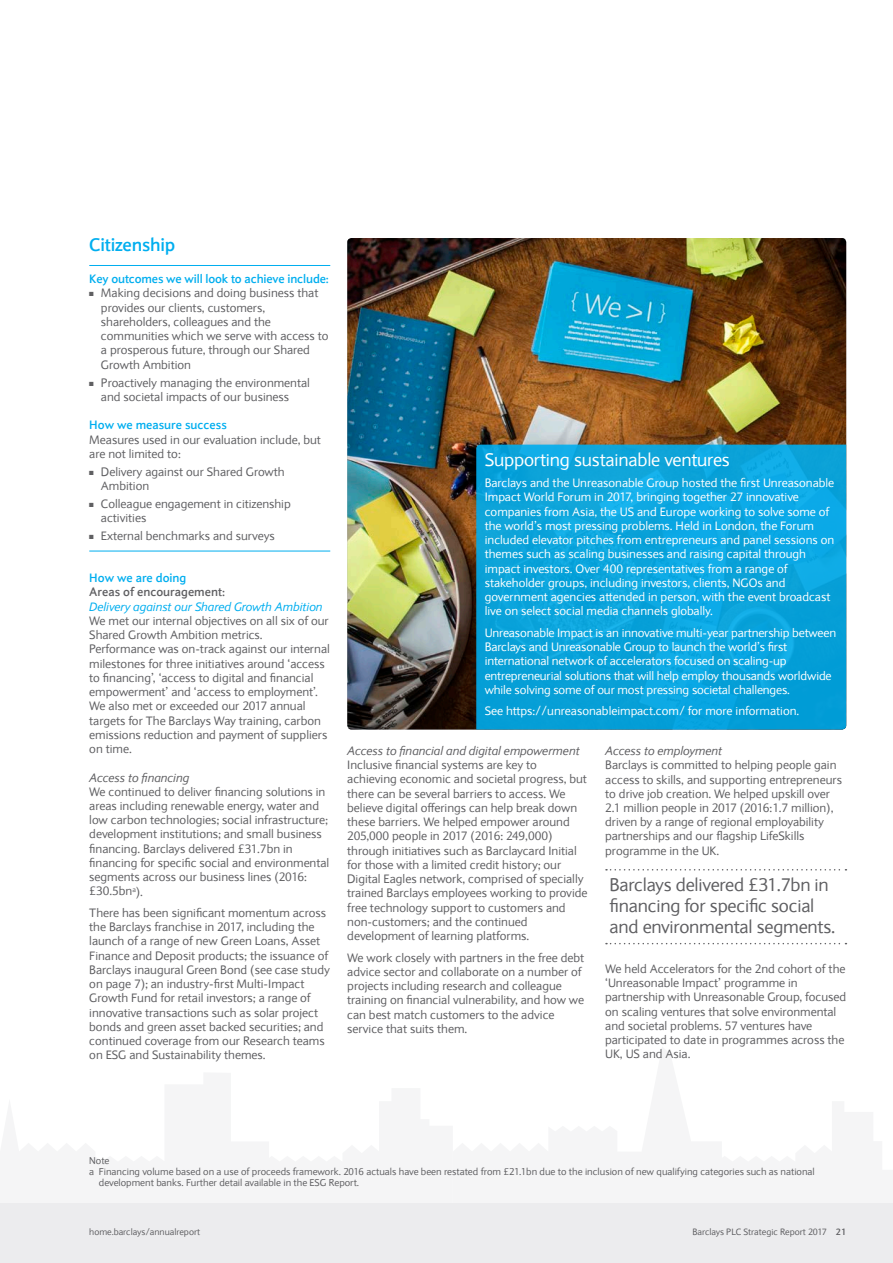
<style>
.page{position:relative;width:893px;height:1263px;background:#fff}
.page>*{position:absolute;margin:0;border:0;box-sizing:border-box;transform-origin:0 0}
._06_Quote{font:18px/21px "Expert Sans";letter-spacing:-.01em;color:#5f5f62}
._05_Intro_grey_regul{font:18px "Expert Sans";letter-spacing:-.01em;color:#fff}
._05_Intro_grey_bold{font:700 18px "Expert Sans";letter-spacing:-.01em;color:#00aeef}
._07_Body_text{font:12px/14.2px "Expert Sans";color:#5f5f62}
._07_Body_text-2{font:12px/14.2px "Expert Sans";color:#fff}
._13_Subhead_4{font:italic 12px "Expert Sans";color:#5f5f62}
._10_Subhead_1{font:700 12px "Expert Sans";letter-spacing:-.01em;color:#00aeef}
._07_Body_text_BEFORE{font:12px/14.2px "Expert Sans";color:#5f5f62}
._12_Subhead_3_solid{font:italic 12px "Expert Sans";color:#00aeef}
._11_Subhead_2_solid{font:700 12px "Expert Sans";color:#5f5f62}
._09_Notes{font:9.75px/11.2px "Expert Sans";color:#5f5f62}
._30_Folio{font:9px "Expert Sans";color:#5f5f62}
.s1{font-weight:700}
</style>
<div class="page">
<div style="left:0;top:1203px;width:893px;height:60px;background:#ececee"></div>
<hr style="left:89px;top:265px;width:241px;height:1px;background:#00aeef">
<hr style="left:89px;top:551px;width:241px;height:1px;background:#00aeef">
<svg style="left:606px;top:869px;width:240px;height:1px"></svg>
<svg style="left:606px;top:943px;width:240px;height:1px"></svg>
<img style="left:347px;top:238px;width:499px;height:491px">
<svg style="left:476px;top:445px;width:370px;height:284px;background:#0aa3dc"></svg>
<p class="_05_Intro_grey_bold" style="left:89px;top:233px;width:88px">Citizenship</p>
<p class="_10_Subhead_1" style="left:89px;top:271px;width:241px">Key outcomes we will look to achieve include:</p>
<p class="_07_Body_text" style="left:101px;top:286px;width:229px;text-indent:-12px">■ Making decisions and doing business that provides our clients, customers, shareholders, colleagues and the communities which we serve with access to a prosperous future, through our Shared Growth Ambition</p>
<p class="_07_Body_text" style="left:101px;top:375px;width:210px;text-indent:-12px">■ Proactively managing the environmental and societal impacts of our business</p>
<p class="_10_Subhead_1" style="left:89px;top:417px;width:139px">How we measure success</p>
<p class="_07_Body_text_BEFORE" style="left:89px;top:432px;width:233px">Measures used in our evaluation include, but are not limited to:</p>
<p class="_07_Body_text" style="left:101px;top:464px;width:185px;text-indent:-12px">■ Delivery against our Shared Growth<br>Ambition</p>
<p class="_07_Body_text" style="left:101px;top:497px;width:191px;text-indent:-12px">■ Colleague engagement in citizenship activities</p>
<p class="_07_Body_text" style="left:89px;top:529px;width:187px">■ External benchmarks and surveys</p>
<p class="_10_Subhead_1" style="left:89px;top:570px;width:99px">How we are doing</p>
<p class="_11_Subhead_2_solid" style="left:89px;top:584px;width:137px">Areas of encouragement:</p>
<p class="_12_Subhead_3_solid" style="left:89px;top:599px;width:235px">Delivery against our Shared Growth Ambition</p>
<p class="_07_Body_text" style="left:89px;top:613px;width:242px">We met our internal objectives on all six of our Shared Growth Ambition metrics.<br>Performance was on-track against our internal milestones for three initiatives around ‘access to financing’, ‘access to digital and financial empowerment’ and ‘access to employment’.<br>We also met or exceeded our 2017 annual targets for The Barclays Way training, carbon emissions reduction and payment of suppliers on time.</p>
<p class="_13_Subhead_4" style="left:89px;top:770px;width:101px">Access to financing</p>
<p class="_07_Body_text" style="left:89px;top:784px;width:242px">We continued to deliver financing solutions in areas including renewable energy, water and low carbon technologies; social infrastructure; development institutions; and small business financing. Barclays delivered £31.7bn in financing for specific social and environmental segments across our business lines (2016: £30.5bn<sup>a</sup>).</p>
<p class="_07_Body_text" style="left:89px;top:905px;width:242px">There has been significant momentum across the Barclays franchise in 2017, including the launch of a range of new Green Loans, Asset Finance and Deposit products; the issuance of Barclays inaugural Green Bond (see case study on page 7); an industry-first Multi-Impact Growth Fund for retail investors; a range of innovative transactions such as solar project bonds and green asset backed securities; and continued coverage from our Research teams on ESG and Sustainability themes.</p>
<p class="_05_Intro_grey_regul" style="left:485px;top:448px;width:247px">Supporting sustainable ventures</p>
<p class="_07_Body_text-2" style="left:485px;top:476px;width:351px">Barclays and the Unreasonable Group hosted the first Unreasonable Impact World Forum in 2017, bringing together 27 innovative companies from Asia, the US and Europe working to solve some of the world’s most pressing problems. Held in London, the Forum included elevator pitches from entrepreneurs and panel sessions on themes such as scaling businesses and raising capital through impact investors. Over 400 representatives from a range of stakeholder groups, including investors, clients, NGOs and government agencies attended in person, with the event broadcast live on select social media channels globally.</p>
<p class="_07_Body_text-2" style="left:485px;top:625px;width:353px">Unreasonable Impact is an innovative multi-year partnership between Barclays and Unreasonable Group to launch the world’s first international network of accelerators focused on scaling-up entrepreneurial solutions that will help employ thousands worldwide while solving some of our most pressing societal challenges.</p>
<p class="_07_Body_text-2" style="left:485px;top:704px;width:316px">See https://unreasonableimpact.com/ for more information.</p>
<p class="_13_Subhead_4" style="left:347px;top:743px;width:234px">Access to financial and digital empowerment</p>
<p class="_07_Body_text" style="left:347px;top:758px;width:242px">Inclusive financial systems are key to achieving economic and societal progress, but there can be several barriers to access. We believe digital offerings can help break down these barriers. We helped empower around 205,000 people in 2017 (2016: 249,000) through initiatives such as Barclaycard Initial for those with a limited credit history; our Digital Eagles network, comprised of specially trained Barclays employees working to provide free technology support to customers and non-customers; and the continued development of learning platforms.</p>
<p class="_07_Body_text" style="left:347px;top:950px;width:238px">We work closely with partners in the free debt advice sector and collaborate on a number of projects including research and colleague training on financial vulnerability, and how we can best match customers to the advice service that suits them.</p>
<p class="_13_Subhead_4" style="left:605px;top:743px;width:118px">Access to employment</p>
<p class="_07_Body_text" style="left:605px;top:758px;width:238px">Barclays is committed to helping people gain access to skills, and supporting entrepreneurs to drive job creation. We helped upskill over 2.1 million people in 2017 (2016:1.7 million), driven by a range of regional employability partnerships and our flagship LifeSkills programme in the UK.</p>
<p class="_06_Quote" style="left:609px;top:874px;width:227px">Barclays delivered £31.7bn in financing for specific social and environmental segments.</p>
<p class="_07_Body_text" style="left:605px;top:961px;width:242px">We held Accelerators for the 2nd cohort of the ‘Unreasonable Impact’ programme in partnership with Unreasonable Group, focused on scaling ventures that solve environmental and societal problems. 57 ventures have participated to date in programmes across the UK, US and Asia.</p>
<p class="_09_Notes" style="left:89px;top:1155px;width:22px">Note</p>
<p class="_09_Notes" style="left:99px;top:1166px;width:717px;text-indent:-10px">a Financing volume based on a use of proceeds framework. 2016 actuals have been restated from £21.1bn due to the inclusion of new qualifying categories such as national development banks. Further detail available in the ESG Report.</p>
<p class="_30_Folio" style="left:89px;top:1226px;width:112px">home.barclays/annualreport</p>
<p class="_30_Folio" style="left:692px;top:1226px;width:155px">Barclays PLC Strategic Report 2017 <span class="s1">21</span></p>
</div>
